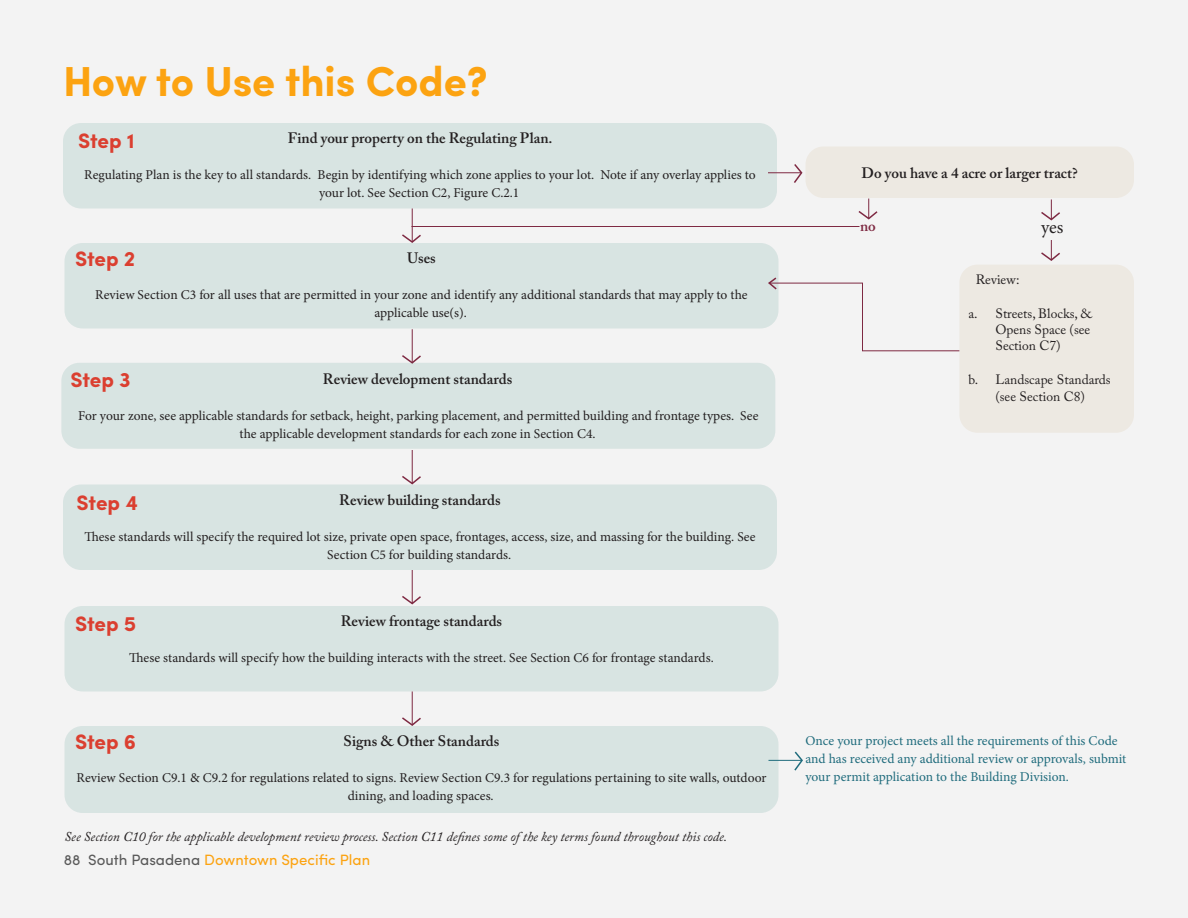
<style>
.page{position:relative;width:1188px;height:918px;background:#f3f3f3}
.page>*{position:absolute;margin:0;border:0;box-sizing:border-box;transform-origin:0 0}
.t1{font:700 42px "Sofia Pro";color:#fca311}
.t2{font:700 21px "Sofia Pro";letter-spacing:-.005em;color:#db3f30}
.t3{font:18px "Minion Pro";color:#231f20}
.Body_text{font:600 15px "Adobe Caslon Pro";color:#231f20}
.t4{font:15px "Sofia Pro";color:#fca311}
.Body_text-2{font:600 15px "Adobe Caslon Pro";color:#7e2942}
.Body_text-3{font:13.5px/18px "Minion Pro";color:#231f20;text-align:center}
.Body_text-4{font:13.5px/18px "Minion Pro";color:#206c7d}
.Body_text-5{font:italic 13.5px "Adobe Caslon Pro";color:#231f20}
.Body_text-6{font:13.5px/16.2px "Adobe Caslon Pro";color:#231f20;text-align:justify}
.s1{color:#595959}
</style>
<div class="page">
<div style="left:63px;top:123px;width:714px;height:85px;background:#d8e4e2;border-radius:18px"></div>
<div style="left:63px;top:484px;width:714px;height:86px;background:#d8e4e2;border-radius:18px"></div>
<div style="left:64px;top:243px;width:714px;height:85px;background:#d8e4e2;border-radius:18px"></div>
<div style="left:64px;top:606px;width:714px;height:86px;background:#d8e4e2;border-radius:18px"></div>
<div style="left:64px;top:726px;width:714px;height:87px;background:#d8e4e2;border-radius:18px"></div>
<div style="left:806px;top:146px;width:328px;height:52px;background:#ede9e2;border-radius:18px"></div>
<div style="left:959px;top:265px;width:175px;height:168px;background:#ede9e2;border-radius:18px"></div>
<hr style="left:412px;top:208px;width:1px;height:34px;background:#7e2942">
<svg style="left:402px;top:233px;width:19px;height:10px"></svg>
<hr style="left:412px;top:329px;width:1px;height:34px;background:#7e2942">
<svg style="left:402px;top:354px;width:19px;height:9px"></svg>
<hr style="left:412px;top:450px;width:1px;height:34px;background:#7e2942">
<svg style="left:400px;top:474px;width:23px;height:11px"></svg>
<hr style="left:412px;top:570px;width:1px;height:34px;background:#7e2942">
<svg style="left:402px;top:594px;width:19px;height:11px"></svg>
<hr style="left:412px;top:692px;width:1px;height:33px;background:#7e2942">
<svg style="left:402px;top:716px;width:19px;height:10px"></svg>
<hr style="left:768px;top:760px;width:34px;height:1px;background:#206c7d">
<svg style="left:793px;top:751px;width:10px;height:20px"></svg>
<svg style="left:858px;top:199px;width:20px;height:21px"></svg>
<svg style="left:1041px;top:240px;width:19px;height:21px"></svg>
<svg style="left:1041px;top:200px;width:19px;height:21px"></svg>
<hr style="left:768px;top:173px;width:34px;height:1px;background:#7e2942">
<svg style="left:792px;top:164px;width:11px;height:19px"></svg>
<svg style="left:767px;top:276px;width:193px;height:75px"></svg>
<hr style="left:411px;top:226px;width:449px;height:1px;background:#7e2942">
<div style="left:61px;top:363px;width:714px;height:86px;background:#d8e4e2;border-radius:18px"></div>
<p class="t1" style="left:63px;top:49px;width:426px">How to Use this Code?</p>
<p class="Body_text" style="left:288px;top:129px;width:266px">Find your property on the Regulating Plan.</p>
<p class="Body_text-3" style="left:84px;top:166px;width:673px">Regulating Plan is the key to all standards. Begin by identifying which zone applies to your lot. Note if any overlay applies to your lot. See Section C2, Figure C.2.1</p>
<p class="t2" style="left:78px;top:125px;width:58px">Step 1</p>
<p class="t2" style="left:75px;top:242px;width:62px">Step 2</p>
<p class="Body_text" style="left:407px;top:249px;width:30px">Uses</p>
<p class="Body_text-3" style="left:95px;top:286px;width:654px">Review Section C3 for all uses that are permitted in your zone and identify any additional standards that may apply to the applicable use(s).</p>
<p class="t2" style="left:70px;top:364px;width:62px">Step 3</p>
<p class="Body_text" style="left:323px;top:370px;width:191px">Review development standards</p>
<p class="Body_text-3" style="left:78px;top:407px;width:682px">For your zone, see applicable standards for setback, height, parking placement, and permitted building and frontage types. See the applicable development standards for each zone in Section C4.</p>
<p class="Body_text" style="left:339px;top:491px;width:163px">Review building standards</p>
<p class="Body_text-3" style="left:84px;top:527px;width:673px">These standards will specify the required lot size, private open space, frontages, access, size, and massing for the building. See<br>Section C5 for building standards.</p>
<p class="t2" style="left:76px;top:486px;width:63px">Step 4</p>
<p class="Body_text" style="left:341px;top:612px;width:163px">Review frontage standards</p>
<p class="Body_text-3" style="left:129px;top:649px;width:586px">These standards will specify how the building interacts with the street. See Section C6 for frontage standards.</p>
<p class="t2" style="left:75px;top:608px;width:63px">Step 5</p>
<p class="t2" style="left:75px;top:725px;width:63px">Step 6</p>
<p class="Body_text" style="left:344px;top:732px;width:157px">Signs &amp; Other Standards</p>
<p class="Body_text-3" style="left:77px;top:769px;width:691px">Review Section C9.1 &amp; C9.2 for regulations related to signs. Review Section C9.3 for regulations pertaining to site walls, outdoor dining, and loading spaces.</p>
<p class="Body_text-5" style="left:64px;top:828px;width:664px">See Section C10 for the applicable development review process. Section C11 defines some of the key terms found throughout this code.</p>
<p class="t4" style="left:64px;top:849px;width:308px"><span class="s1">88 South Pasadena</span> Downtown Specific Plan</p>
<p class="Body_text" style="left:862px;top:164px;width:218px">Do you have a 4 acre or larger tract?</p>
<p class="Body_text-2" style="left:860px;top:217px;width:17px">no</p>
<p class="t3" style="left:1041px;top:215px;width:24px">yes</p>
<p class="Body_text-6" style="left:976px;top:271px;width:45px">Review:</p>
<p class="Body_text-6" style="left:995px;top:305px;width:98px;text-indent:-27px">a. Streets, Blocks, &amp; Opens Space (see Section C7)</p>
<p class="Body_text-6" style="left:968px;top:372px;width:144px;text-align:center">b. Landscape Standards (see Section C8)</p>
<p class="Body_text-4" style="left:806px;top:732px;width:322px">Once your project meets all the requirements of this Code and has received any additional review or approvals, submit your permit application to the Building Division.</p>
</div>
